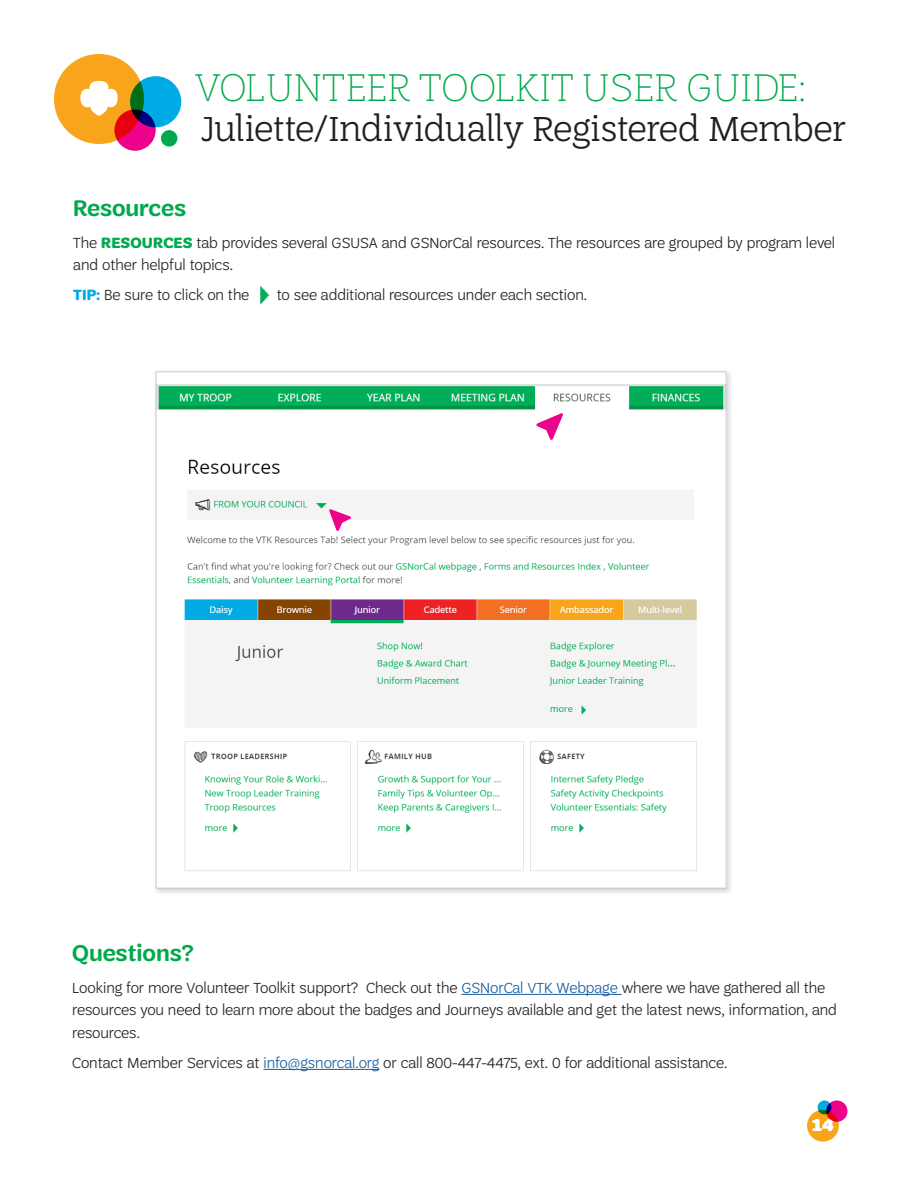
<style>
.page{position:relative;width:918px;height:1188px;background:#fff}
.page>*{position:absolute;margin:0;border:0;box-sizing:border-box;transform-origin:0 0}
.t1{font:100 42px "Trefoil Slab";letter-spacing:.01em;color:#00a94e}
.t2{font:300 37.5px "Trefoil Slab";letter-spacing:-.015em;color:#231f20}
.SUBHEAD_BOLD_U_LC_gr{font:600 24px "Trefoil Sans";color:#00a94e}
.t3{font:900 18px "Trefoil Slab";color:#fff}
.BODY_COPY{font:300 15.75px/22.5px "Trefoil Sans";color:#231f20}
.SUBHEAD_BOLD_U_LC_gr-2{font:300 15.75px/22.5px "Trefoil Sans";color:#231f20}
.s1{font-weight:700;color:#00a94e}
.s2{font-weight:700;color:#00abe5}
.s3{color:#175d9e}
</style>
<div class="page">
<div style="left:161px;top:130px;width:16px;height:17px;background:#00a94e;border-radius:50%"></div>
<div style="left:54px;top:54px;width:90px;height:90px;background:#f9a51b;border-radius:50%"></div>
<svg style="left:80px;top:81px;width:38px;height:35px"></svg>
<svg style="left:114px;top:110px;width:42px;height:41px"></svg>
<svg style="left:130px;top:76px;width:51px;height:51px;background:#0290b6"></svg>
<div style="left:807px;top:1110px;width:32px;height:32px;background:#f9a51b;border-radius:50%"></div>
<svg style="left:818px;top:1100px;width:13px;height:14px"></svg>
<svg style="left:826px;top:1100px;width:22px;height:22px"></svg>
<hr style="left:461px;top:994px;width:161px;height:1px;background:#175d9e">
<hr style="left:264px;top:1069px;width:115px;height:1px;background:#175d9e">
<div style="left:153px;top:369px;width:581px;height:527px;background:#231f20;opacity:.2"></div>
<div style="left:156px;top:372px;width:570px;height:516px;background:#fff"></div>
<img style="left:158px;top:385px;width:566px;height:486px">
<svg style="left:536px;top:413px;width:27px;height:27px"></svg>
<img style="left:260px;top:285px;width:10px;height:20px">
<svg style="left:329px;top:509px;width:22px;height:22px"></svg>
<h1 class="t1" style="left:194px;top:65px;width:614px">VOLUNTEER TOOLKIT USER GUIDE:</h1>
<h2 class="t2" style="left:202px;top:108px;width:646px">Juliette/Individually Registered Member</h2>
<p class="SUBHEAD_BOLD_U_LC_gr" style="left:73px;top:195px;width:114px">Resources</p>
<p class="SUBHEAD_BOLD_U_LC_gr-2" style="left:73px;top:231px;width:763px">The <span class="s1">RESOURCES</span> tab provides several GSUSA and GSNorCal resources. The resources are grouped by program level and other helpful topics.</p>
<p class="SUBHEAD_BOLD_U_LC_gr-2" style="left:73px;top:284px;width:177px"><span class="s2">TIP:</span> Be sure to click on the</p>
<p class="SUBHEAD_BOLD_U_LC_gr-2" style="left:277px;top:284px;width:312px">to see additional resources under each section.</p>
<p class="SUBHEAD_BOLD_U_LC_gr" style="left:72px;top:940px;width:123px">Questions?</p>
<p class="BODY_COPY" style="left:72px;top:976px;width:766px">Looking for more Volunteer Toolkit support? Check out the <span class="s3">GSNorCal VTK Webpage</span> where we have gathered all the resources you need to learn more about the badges and Journeys available and get the latest news, information, and resources.</p>
<p class="BODY_COPY" style="left:72px;top:1051px;width:657px">Contact Member Services at <span class="s3">info@gsnorcal.org</span> or call 800-447-4475, ext. 0 for additional assistance.</p>
<p class="t3" style="left:812px;top:1115px;width:23px">14</p>
</div>
